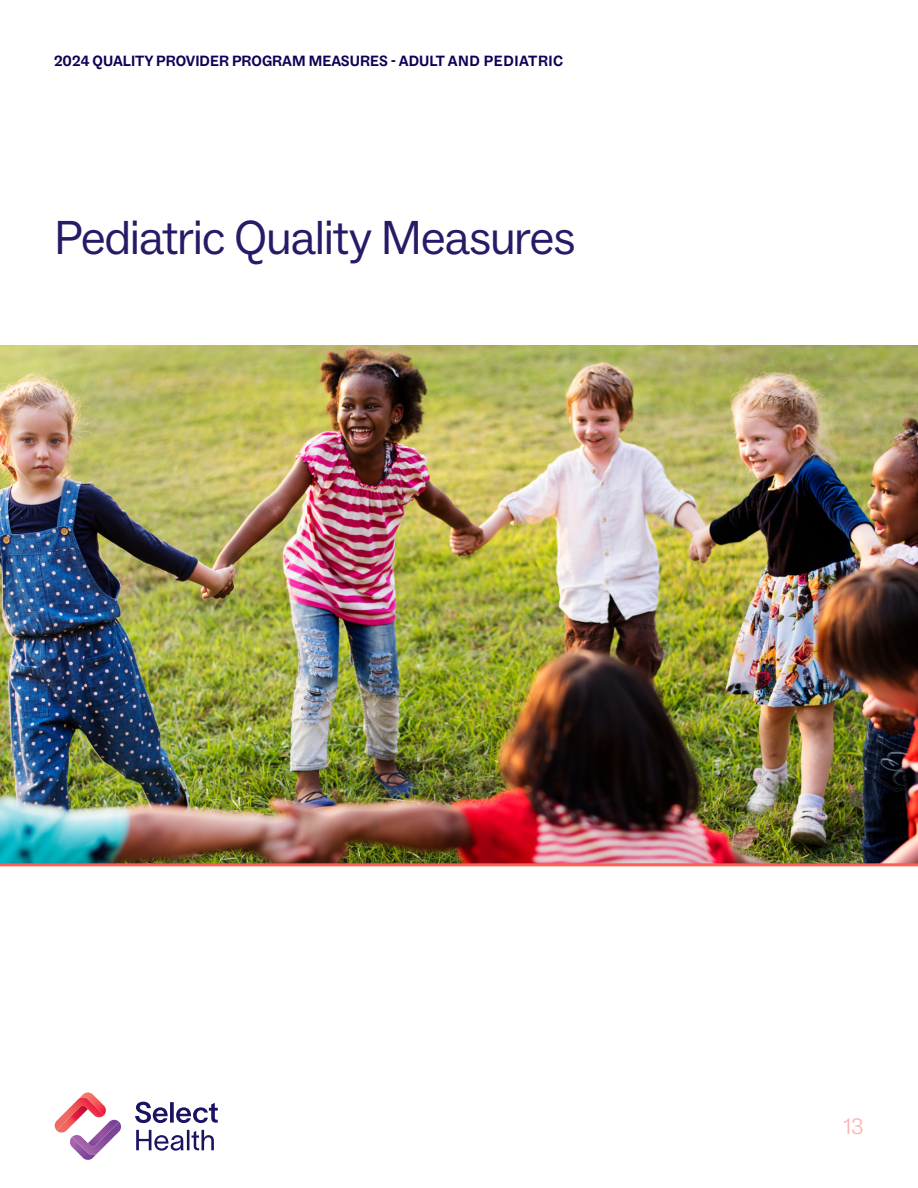
<style>
.page{position:relative;width:918px;height:1188px;background:#fff}
.page>*{position:absolute;margin:0;border:0;box-sizing:border-box;transform-origin:0 0}
.Header__22_pt_Dk_Blue{font:48px "ABC Social";letter-spacing:-.03em;color:#291a68}
.t1{font:300 22.5px "ABC Social";color:#ffaeaa}
.t2{font:700 15px "ABC Social";color:#110057}
</style>
<div class="page">
<svg style="left:135px;top:1102px;width:83px;height:49px"></svg>
<svg style="left:54px;top:1092px;width:67px;height:68px"></svg>
<img style="left:0;top:345px;width:918px;height:518px">
<hr style="left:0;top:863px;width:918px;height:3px;background:#ff5d55">
<p class="t2" style="left:54px;top:52px;width:511px">2024 QUALITY PROVIDER PROGRAM MEASURES - ADULT AND PEDIATRIC</p>
<p class="Header__22_pt_Dk_Blue" style="left:54px;top:208px;width:523px">Pediatric Quality Measures</p>
<p class="t1" style="left:843px;top:1113px;width:22px">13</p>
</div>
